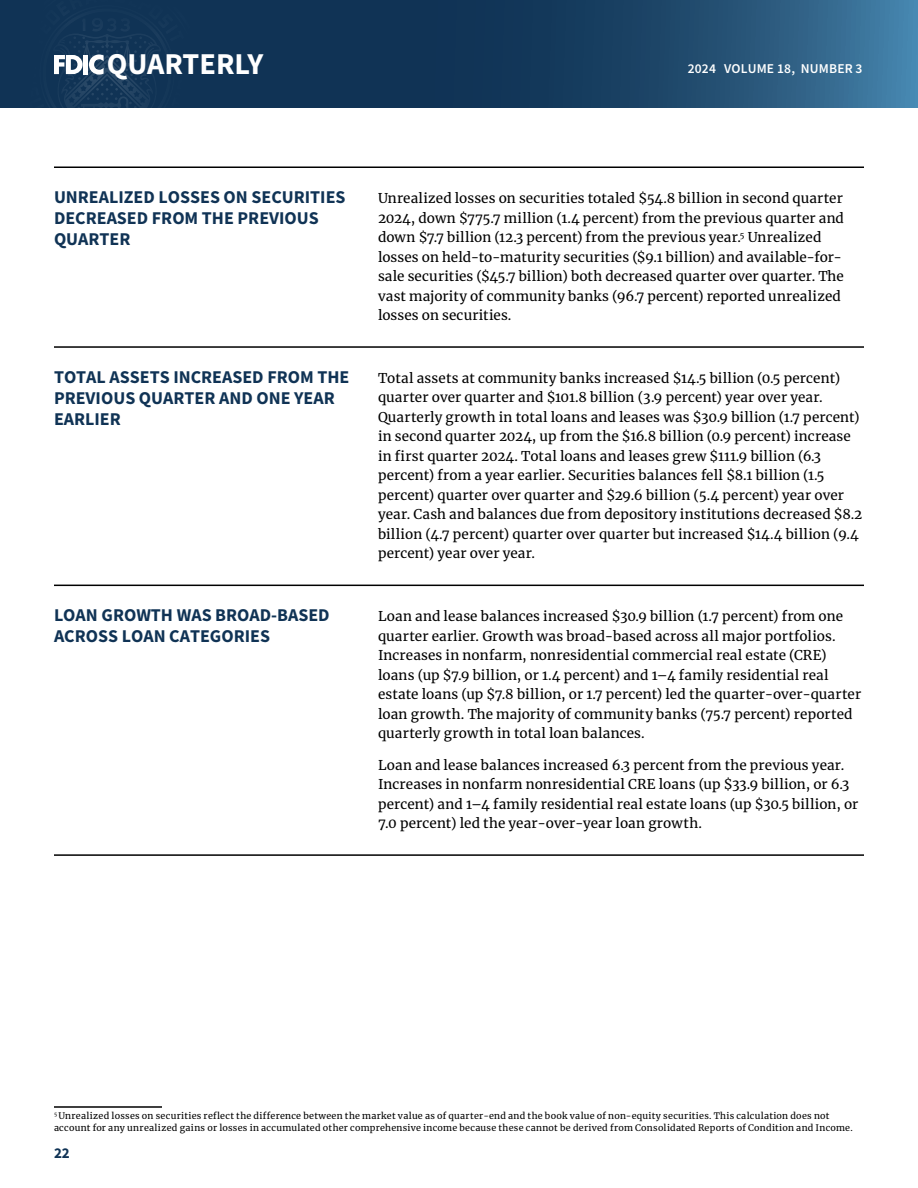
<style>
.page{position:relative;width:918px;height:1188px;background:#fff}
.page>*{position:absolute;margin:0;border:0;box-sizing:border-box;transform-origin:0 0}
.t1{font:700 30.3px "Source Sans Pro";color:#fff}
.t2{font:700 18px/21px "Source Sans Pro";color:#103355}
.t3{font:700 15px "Source Sans Pro";color:#103355}
.Bodynorm_table{font:13.5px/19.5px "Merriweather";letter-spacing:.01em;color:#000}
.t4{font:600 13.5px "Source Sans Pro";letter-spacing:.015em;color:#fff}
.footnote_NEW{font:9px/12px "Merriweather";letter-spacing:.03em;color:#000}
</style>
<div class="page">
<svg style="left:0;top:0;width:918px;height:108px;background:#1c4569"></svg>
<svg style="left:12px;top:0;width:190px;height:108px;background:#1a3b5c"></svg>
<hr style="left:54px;top:166px;width:324px;height:2px;background:#000">
<hr style="left:378px;top:166px;width:486px;height:2px;background:#000">
<hr style="left:54px;top:346px;width:324px;height:2px;background:#000">
<hr style="left:378px;top:346px;width:486px;height:2px;background:#000">
<hr style="left:54px;top:585px;width:324px;height:1px;background:#000">
<hr style="left:378px;top:585px;width:486px;height:1px;background:#000">
<hr style="left:54px;top:854px;width:324px;height:2px;background:#000">
<hr style="left:378px;top:854px;width:486px;height:2px;background:#000">
<hr style="left:54px;top:1106px;width:108px;height:2px;background:#000">
<h1 class="t1" style="left:107px;top:43px;width:158px">QUARTERLY</h1>
<p class="t4" style="left:688px;top:60px;width:176px">2024 VOLUME 18, NUMBER 3</p>
<h2 class="t2" style="left:54px;top:187px;width:293px">UNREALIZED LOSSES ON SECURITIES<br>DECREASED FROM THE PREVIOUS<br>QUARTER</h2>
<p class="Bodynorm_table" style="left:378px;top:188px;width:468px">Unrealized losses on securities totaled $54.8 billion in second quarter 2024, down $775.7 million (1.4 percent) from the previous quarter and down $7.7 billion (12.3 percent) from the previous year.<sup>5</sup> Unrealized losses on held-to-maturity securities ($9.1 billion) and available-for&shy;sale securities ($45.7 billion) both decreased quarter over quarter. The vast majority of community banks (96.7 percent) reported unrealized losses on securities.</p>
<h2 class="t2" style="left:54px;top:366px;width:297px">TOTAL ASSETS INCREASED FROM THE<br>PREVIOUS QUARTER AND ONE YEAR<br>EARLIER</h2>
<p class="Bodynorm_table" style="left:378px;top:368px;width:486px">Total assets at community banks increased $14.5 billion (0.5 percent) quarter over quarter and $101.8 billion (3.9 percent) year over year.<br>Quarterly growth in total loans and leases was $30.9 billion (1.7 percent) in second quarter 2024, up from the $16.8 billion (0.9 percent) increase in first quarter 2024. Total loans and leases grew $111.9 billion (6.3 percent) from a year earlier. Securities balances fell $8.1 billion (1.5 percent) quarter over quarter and $29.6 billion (5.4 percent) year over year. Cash and balances due from depository institutions decreased $8.2 billion (4.7 percent) quarter over quarter but increased $14.4 billion (9.4 percent) year over year.</p>
<h2 class="t2" style="left:54px;top:605px;width:277px">LOAN GROWTH WAS BROAD-BASED<br>ACROSS LOAN CATEGORIES</h2>
<p class="Bodynorm_table" style="left:378px;top:606px;width:485px">Loan and lease balances increased $30.9 billion (1.7 percent) from one quarter earlier. Growth was broad-based across all major portfolios.<br>Increases in nonfarm, nonresidential commercial real estate (CRE) loans (up $7.9 billion, or 1.4 percent) and 1–4 family residential real estate loans (up $7.8 billion, or 1.7 percent) led the quarter-over-quarter loan growth. The majority of community banks (75.7 percent) reported quarterly growth in total loan balances.</p>
<p class="Bodynorm_table" style="left:378px;top:755px;width:482px">Loan and lease balances increased 6.3 percent from the previous year.<br>Increases in nonfarm nonresidential CRE loans (up $33.9 billion, or 6.3 percent) and 1–4 family residential real estate loans (up $30.5 billion, or 7.0 percent) led the year-over-year loan growth.</p>
<p class="footnote_NEW" style="left:54px;top:1109px;width:800px"><sup>5</sup> Unrealized losses on securities reflect the difference between the market value as of quarter-end and the book value of non-equity securities. This calculation does not account for any unrealized gains or losses in accumulated other comprehensive income because these cannot be derived from Consolidated Reports of Condition and Income.</p>
<p class="t3" style="left:54px;top:1143px;width:17px">22</p>
</div>
